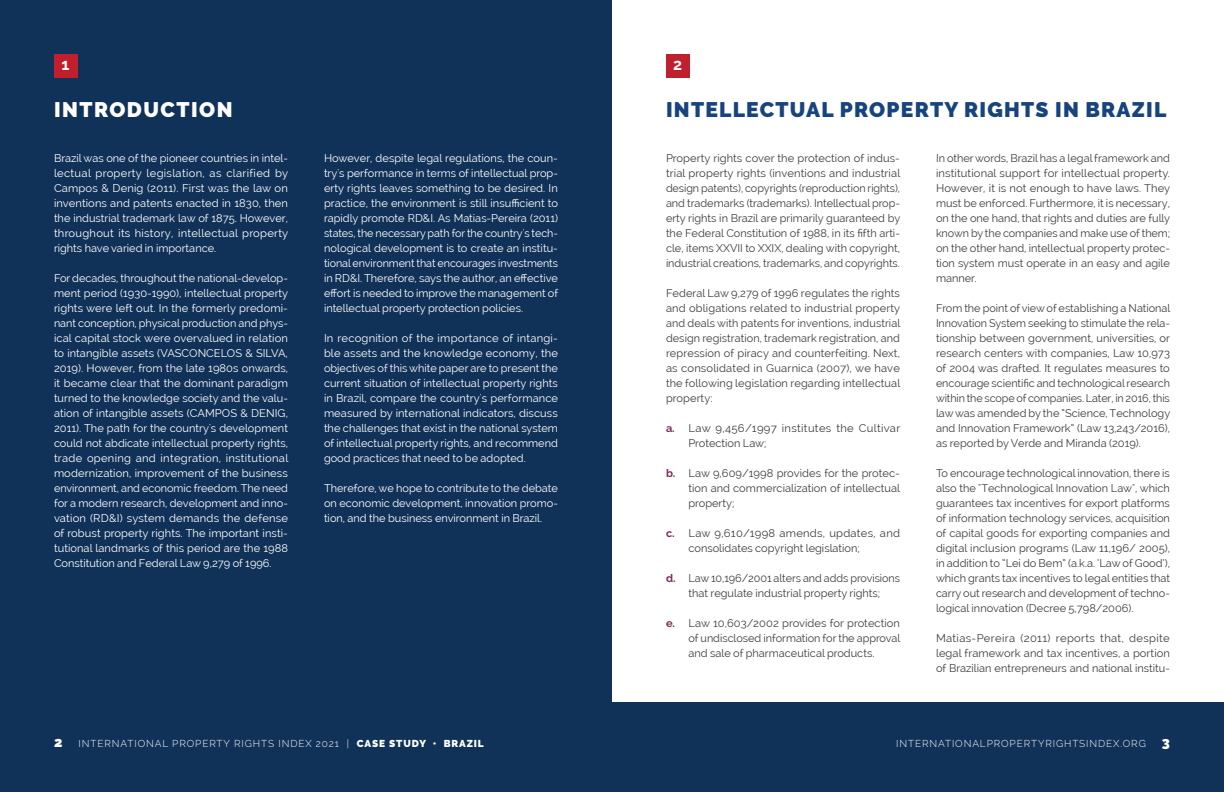
<style>
.page{position:relative;width:1224px;height:792px;background:#fff}
.page>*{position:absolute;margin:0;border:0;box-sizing:border-box;transform-origin:0 0}
.t1{font:900 21px "Raleway";letter-spacing:.06em;color:#17437e}
.t2{font:900 21px "Raleway";letter-spacing:.07em;color:#fff}
.t3{font:700 16px "Raleway";color:#fff}
.t4{font:11px/15px "Raleway";color:#3e3e3f;text-align:justify}
.t5{font:11px/15px "Raleway";color:#fff;text-align:justify}
.t6{font:11px/15px "Raleway";letter-spacing:.025em;color:#3e3e3f}
.t7{font:300 10px "Raleway";letter-spacing:.09em;color:#fff}
.s1{font-weight:700;color:#7c2c58}
.s2{font-weight:900;font-size:14px}
.s3{font-weight:900}
</style>
<div class="page">
<div style="left:0;top:702px;width:1224px;height:90px;background:#113258"></div>
<div style="left:0;top:0;width:612px;height:707px;background:#113258"></div>
<div style="left:54px;top:54px;width:23px;height:24px;background:#c01f2e"></div>
<div style="left:666px;top:54px;width:23px;height:24px;background:#c01f2e"></div>
<h2 class="t3" style="left:62px;top:56px;width:9px">1</h2>
<h1 class="t2" style="left:54px;top:97px;width:180px">INTRODUCTION</h1>
<p class="t5" style="left:54px;top:150px;width:236px">Brazil was one of the pioneer countries in intel&shy;lectual property legislation, as clarified by Campos &amp; Denig (2011). First was the law on inventions and patents enacted in 1830, then the industrial trademark law of 1875. However, throughout its history, intellectual property rights have varied in importance.</p>
<p class="t5" style="left:54px;top:270px;width:236px">For decades, throughout the national-develop&shy;ment period (1930-1990), intellectual property rights were left out. In the formerly predomi&shy;nant conception, physical production and phys&shy;ical capital stock were overvalued in relation to intangible assets (VASCONCELOS &amp; SILVA, 2019). However, from the late 1980s onwards, it became clear that the dominant paradigm turned to the knowledge society and the valu&shy;ation of intangible assets (CAMPOS &amp; DENIG, 2011). The path for the country's development could not abdicate intellectual property rights, trade opening and integration, institutional modernization, improvement of the business environment, and economic freedom. The need for a modern research, development and inno&shy;vation (RD&amp;I) system demands the defense of robust property rights. The important insti&shy;tutional landmarks of this period are the 1988<br>Constitution and Federal Law 9,279 of 1996.</p>
<p class="t5" style="left:324px;top:150px;width:236px">However, despite legal regulations, the coun&shy;try's performance in terms of intellectual prop&shy;erty rights leaves something to be desired. In practice, the environment is still insufficient to rapidly promote RD&amp;I. As Matias-Pereira (2011) states, the necessary path for the country's tech&shy;nological development is to create an institu&shy;tional environment that encourages investments in RD&amp;I. Therefore, says the author, an effective effort is needed to improve the management of intellectual property protection policies.</p>
<p class="t5" style="left:324px;top:330px;width:236px">In recognition of the importance of intangi&shy;ble assets and the knowledge economy, the objectives of this white paper are to present the current situation of intellectual property rights in Brazil, compare the country's performance measured by international indicators, discuss the challenges that exist in the national system of intellectual property rights, and recommend good practices that need to be adopted.</p>
<p class="t5" style="left:324px;top:480px;width:236px">Therefore, we hope to contribute to the debate on economic development, innovation promo&shy;tion, and the business environment in Brazil.</p>
<h2 class="t3" style="left:673px;top:56px;width:11px">2</h2>
<h1 class="t1" style="left:666px;top:97px;width:502px">INTELLECTUAL PROPERTY RIGHTS IN BRAZIL</h1>
<p class="t4" style="left:666px;top:150px;width:236px">Property rights cover the protection of indus&shy;trial property rights (inventions and industrial design patents), copyrights (reproduction rights), and trademarks (trademarks). Intellectual prop&shy;erty rights in Brazil are primarily guaranteed by the Federal Constitution of 1988, in its fifth arti&shy;cle, items XXVII to XXIX, dealing with copyright, industrial creations, trademarks, and copyrights.</p>
<p class="t4" style="left:666px;top:285px;width:236px">Federal Law 9,279 of 1996 regulates the rights and obligations related to industrial property and deals with patents for inventions, industrial design registration, trademark registration, and repression of piracy and counterfeiting. Next, as consolidated in Guarnica (2007), we have the following legislation regarding intellectual property:</p>
<p class="t6" style="left:688px;top:420px;width:213px;text-indent:-22px"><span class="s1">a.</span> Law 9,456/1997 institutes the Cultivar<br>Protection Law;</p>
<p class="t4" style="left:688px;top:465px;width:213px;text-indent:-22px"><span class="s1">b.</span> Law 9,609/1998 provides for the protec&shy;tion and commercialization of intellectual property;</p>
<p class="t4" style="left:688px;top:525px;width:213px;text-indent:-22px"><span class="s1">c.</span> Law 9,610/1998 amends, updates, and consolidates copyright legislation;</p>
<p class="t4" style="left:666px;top:570px;width:236px;text-align:center"><span class="s1">d.</span> Law 10,196/2001 alters and adds provisions that regulate industrial property rights;</p>
<p class="t4" style="left:688px;top:615px;width:213px;text-indent:-22px"><span class="s1">e.</span> Law 10,603/2002 provides for protection of undisclosed information for the approval and sale of pharmaceutical products.</p>
<p class="t4" style="left:936px;top:150px;width:236px">In other words, Brazil has a legal framework and institutional support for intellectual property.<br>However, it is not enough to have laws. They must be enforced. Furthermore, it is necessary, on the one hand, that rights and duties are fully known by the companies and make use of them; on the other hand, intellectual property protec&shy;tion system must operate in an easy and agile manner.</p>
<p class="t4" style="left:936px;top:300px;width:236px">From the point of view of establishing a National Innovation System seeking to stimulate the rela&shy;tionship between government, universities, or research centers with companies, Law 10,973 of 2004 was drafted. It regulates measures to encourage scientific and technological research within the scope of companies. Later, in 2016, this law was amended by the “Science, Technology and Innovation Framework” (Law 13,243/2016), as reported by Verde and Miranda (2019).</p>
<p class="t4" style="left:936px;top:465px;width:236px">To encourage technological innovation, there is also the "Technological Innovation Law", which guarantees tax incentives for export platforms of information technology services, acquisition of capital goods for exporting companies and digital inclusion programs (Law 11,196/ 2005), in addition to “Lei do Bem” (a.k.a. ‘Law of Good’), which grants tax incentives to legal entities that carry out research and development of techno&shy;logical innovation (Decree 5,798/2006).</p>
<p class="t4" style="left:936px;top:630px;width:235px">Matias-Pereira (2011) reports that, despite legal framework and tax incentives, a portion of Brazilian entrepreneurs and national institu-</p>
<p class="t7" style="left:54px;top:737px;width:431px"><span class="s2">2</span> INTERNATIONAL PROPERTY RIGHTS INDEX 2021 | <span class="s3">CASE STUDY • BRAZIL</span></p>
<p class="t7" style="left:896px;top:737px;width:275px">INTERNATIONALPROPERTYRIGHTSINDEX.ORG <span class="s2">3</span></p>
</div>
